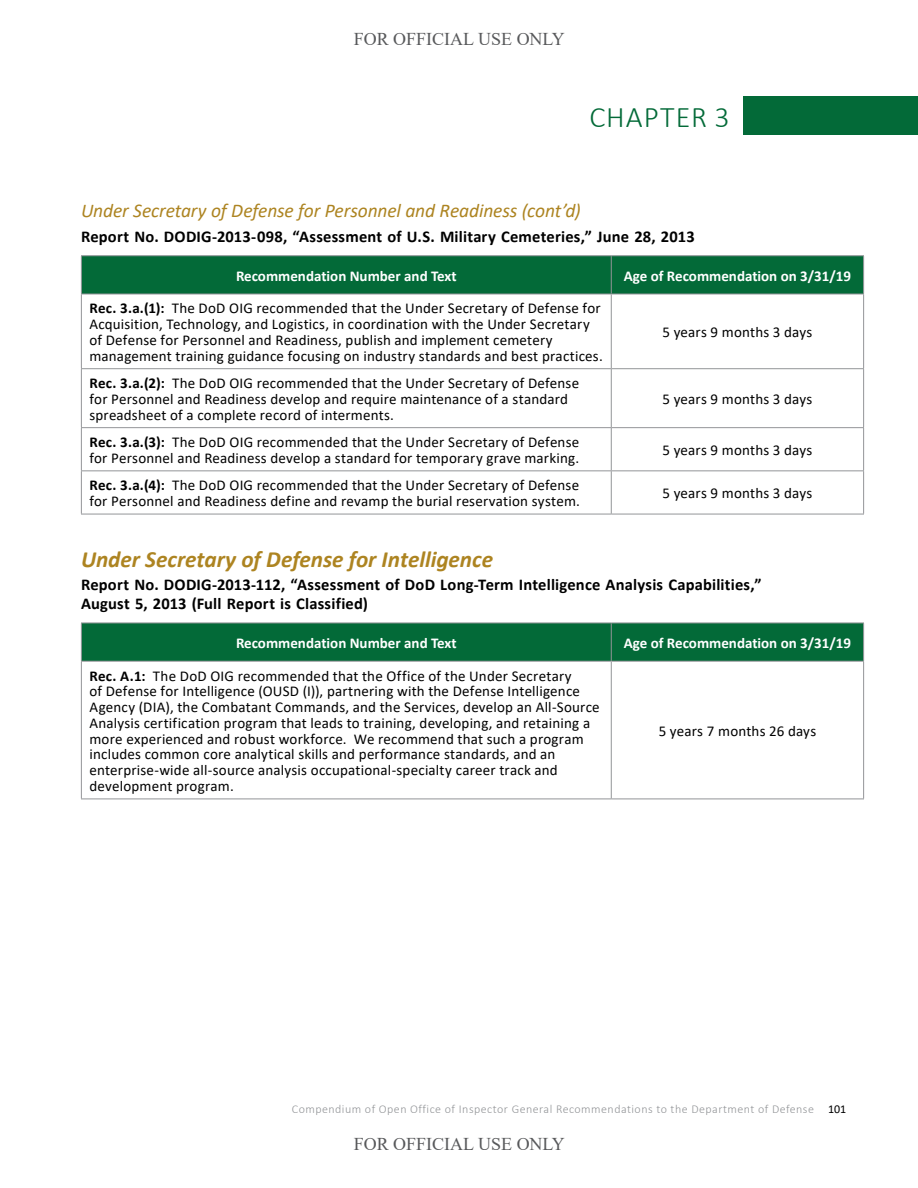
<style>
.page{position:relative;width:918px;height:1188px;background:#fff}
.page>*{position:absolute;margin:0;border:0;box-sizing:border-box;transform-origin:0 0}
.t1{font:300 30px "Calibri";letter-spacing:.035em;color:#036a38}
.Heading_4{font:italic 700 23.25px "Calibri";letter-spacing:-.005em;color:#ad8421}
.t2{font:italic 19.5px "Calibri";letter-spacing:-.005em;color:#ad8421}
.t3{font:18px "Times New Roman";color:#58595b}
.Body_Bold_Not_Indent{font:700 16.5px/19.5px "Calibri";letter-spacing:.01em;color:#000}
.Table_-_Body_L_Rec_B{font:15px/15.8px "Calibri";letter-spacing:.015em;color:#000}
.Table_Header_1_REVER{font:700 15px "Calibri";color:#fff}
.t4{font:300 12px "Calibri";letter-spacing:.04em;color:#939598}
.s1{font-weight:700}
.s2{font-weight:400;color:#000}
</style>
<div class="page">
<div style="left:743px;top:96px;width:175px;height:39px;background:#036a38"></div>
<div style="left:82px;top:256px;width:781px;height:38px;background:#036a38"></div>
<svg style="left:82px;top:295px;width:781px;height:219px"></svg>
<hr style="left:81px;top:255px;width:530px;height:1px;background:#939598">
<hr style="left:81px;top:256px;width:1px;height:38px;background:#939598">
<hr style="left:611px;top:255px;width:253px;height:1px;background:#939598">
<hr style="left:611px;top:256px;width:1px;height:38px;background:#939598">
<hr style="left:863px;top:256px;width:1px;height:38px;background:#939598">
<hr style="left:81px;top:294px;width:530px;height:1px;background:#939598">
<hr style="left:81px;top:294px;width:1px;height:74px;background:#939598">
<hr style="left:611px;top:294px;width:253px;height:1px;background:#939598">
<hr style="left:611px;top:294px;width:1px;height:74px;background:#939598">
<hr style="left:863px;top:294px;width:1px;height:74px;background:#939598">
<hr style="left:81px;top:368px;width:530px;height:1px;background:#939598">
<hr style="left:81px;top:369px;width:1px;height:58px;background:#939598">
<hr style="left:611px;top:368px;width:253px;height:1px;background:#939598">
<hr style="left:611px;top:369px;width:1px;height:58px;background:#939598">
<hr style="left:863px;top:369px;width:1px;height:58px;background:#939598">
<hr style="left:81px;top:427px;width:530px;height:1px;background:#939598">
<hr style="left:81px;top:428px;width:1px;height:42px;background:#939598">
<hr style="left:611px;top:427px;width:253px;height:1px;background:#939598">
<hr style="left:611px;top:428px;width:1px;height:42px;background:#939598">
<hr style="left:863px;top:428px;width:1px;height:42px;background:#939598">
<hr style="left:81px;top:470px;width:530px;height:1px;background:#939598">
<hr style="left:81px;top:471px;width:1px;height:43px;background:#939598">
<hr style="left:611px;top:470px;width:253px;height:1px;background:#939598">
<hr style="left:611px;top:471px;width:1px;height:43px;background:#939598">
<hr style="left:863px;top:471px;width:1px;height:43px;background:#939598">
<hr style="left:81px;top:514px;width:530px;height:1px;background:#939598">
<hr style="left:611px;top:514px;width:253px;height:1px;background:#939598">
<div style="left:82px;top:624px;width:781px;height:37px;background:#036a38"></div>
<svg style="left:82px;top:662px;width:781px;height:137px"></svg>
<hr style="left:81px;top:623px;width:530px;height:1px;background:#939598">
<hr style="left:81px;top:623px;width:1px;height:38px;background:#939598">
<hr style="left:611px;top:623px;width:253px;height:1px;background:#939598">
<hr style="left:611px;top:623px;width:1px;height:38px;background:#939598">
<hr style="left:863px;top:623px;width:1px;height:38px;background:#939598">
<hr style="left:81px;top:661px;width:530px;height:1px;background:#939598">
<hr style="left:81px;top:662px;width:1px;height:137px;background:#939598">
<hr style="left:611px;top:661px;width:253px;height:1px;background:#939598">
<hr style="left:611px;top:662px;width:1px;height:137px;background:#939598">
<hr style="left:863px;top:662px;width:1px;height:137px;background:#939598">
<hr style="left:81px;top:799px;width:530px;height:1px;background:#939598">
<hr style="left:611px;top:799px;width:253px;height:1px;background:#939598">
<p class="t3" style="left:354px;top:26px;width:213px">FOR OFFICIAL USE ONLY</p>
<h1 class="t1" style="left:589px;top:98px;width:142px">CHAPTER 3</h1>
<h3 class="t2" style="left:81px;top:197px;width:501px">Under Secretary of Defense for Personnel and Readiness (cont’d)</h3>
<p class="Body_Bold_Not_Indent" style="left:81px;top:226px;width:615px">Report No. DODIG-2013-098, “Assessment of U.S. Military Cemeteries,” June 28, 2013</p>
<p class="Table_Header_1_REVER" style="left:236px;top:265px;width:222px">Recommendation Number and Text</p>
<p class="Table_Header_1_REVER" style="left:624px;top:265px;width:229px">Age of Recommendation on 3/31/19</p>
<p class="Table_-_Body_L_Rec_B" style="left:89px;top:300px;width:515px"><span class="s1">Rec. 3.a.(1):</span> The DoD OIG recommended that the Under Secretary of Defense for Acquisition, Technology, and Logistics, in coordination with the Under Secretary of Defense for Personnel and Readiness, publish and implement cemetery management training guidance focusing on industry standards and best practices.</p>
<p class="Table_-_Body_L_Rec_B" style="left:662px;top:324px;width:152px">5 years 9 months 3 days</p>
<p class="Table_-_Body_L_Rec_B" style="left:89px;top:375px;width:491px"><span class="s1">Rec. 3.a.(2):</span> The DoD OIG recommended that the Under Secretary of Defense for Personnel and Readiness develop and require maintenance of a standard spreadsheet of a complete record of interments.</p>
<p class="Table_-_Body_L_Rec_B" style="left:662px;top:391px;width:152px">5 years 9 months 3 days</p>
<p class="Table_-_Body_L_Rec_B" style="left:89px;top:434px;width:491px"><span class="s1">Rec. 3.a.(3):</span> The DoD OIG recommended that the Under Secretary of Defense for Personnel and Readiness develop a standard for temporary grave marking.</p>
<p class="Table_-_Body_L_Rec_B" style="left:662px;top:442px;width:152px">5 years 9 months 3 days</p>
<p class="Table_-_Body_L_Rec_B" style="left:89px;top:477px;width:492px"><span class="s1">Rec. 3.a.(4):</span> The DoD OIG recommended that the Under Secretary of Defense for Personnel and Readiness define and revamp the burial reservation system.</p>
<p class="Table_-_Body_L_Rec_B" style="left:662px;top:485px;width:152px">5 years 9 months 3 days</p>
<p class="Heading_4" style="left:81px;top:543px;width:414px">Under Secretary of Defense for Intelligence</p>
<p class="Body_Bold_Not_Indent" style="left:81px;top:574px;width:682px">Report No. DODIG-2013-112, “Assessment of DoD Long-Term Intelligence Analysis Capabilities,”<br>August 5, 2013 (Full Report is Classified)</p>
<p class="Table_Header_1_REVER" style="left:236px;top:632px;width:222px">Recommendation Number and Text</p>
<p class="Table_Header_1_REVER" style="left:624px;top:632px;width:229px">Age of Recommendation on 3/31/19</p>
<p class="Table_-_Body_L_Rec_B" style="left:89px;top:667px;width:512px"><span class="s1">Rec. A.1:</span> The DoD OIG recommended that the Office of the Under Secretary<br>of Defense for Intelligence (OUSD (I)), partnering with the Defense Intelligence Agency (DIA), the Combatant Commands, and the Services, develop an All‑Source Analysis certification program that leads to training, developing, and retaining a more experienced and robust workforce. We recommend that such a program includes common core analytical skills and performance standards, and an enterprise‑wide all-source analysis occupational-specialty career track and development program.</p>
<p class="Table_-_Body_L_Rec_B" style="left:659px;top:722px;width:159px">5 years 7 months 26 days</p>
<p class="t4" style="left:292px;top:1102px;width:556px">Compendium of Open Office of Inspector General Recommendations to the Department of Defense <span class="s2">101</span></p>
<p class="t3" style="left:354px;top:1131px;width:213px">FOR OFFICIAL USE ONLY</p>
</div>
